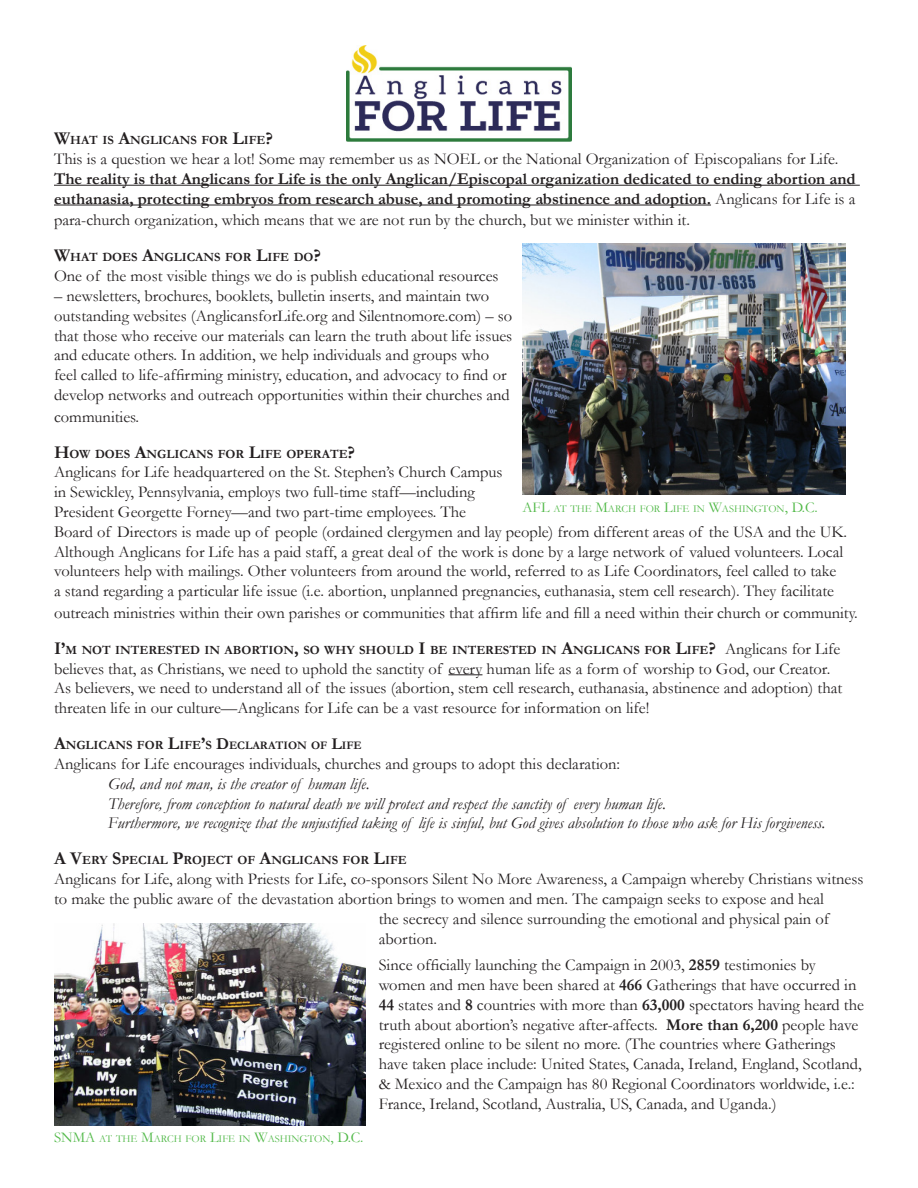
<style>
.page{position:relative;width:918px;height:1188px;background:#fff}
.page>*{position:absolute;margin:0;border:0;box-sizing:border-box;transform-origin:0 0}
.t1{font:16.5px/19.8px "Garamond";color:#231f20}
.t2{font:700 16.5px/19.8px "Garamond";color:#231f20}
.t3{font:italic 16.5px "Garamond";color:#231f20}
.t4{font:700 12.6px "Garamond";color:#231f20}
.t5{font:10.5px "Garamond";color:#51b948}
.s1{font-size:18px}
.s2{font-weight:400}
.s3{font-weight:400;font-size:16.5px}
.s4{font-size:16.5px}
.s5{font-size:11.55px}
.s6{font-weight:700}
.s7{font-size:15px}
</style>
<div class="page">
<hr style="left:54px;top:185px;width:806px;height:1px;background:#231f20">
<hr style="left:54px;top:205px;width:657px;height:1px;background:#231f20">
<hr style="left:448px;top:674px;width:34px;height:1px;background:#231f20">
<img style="left:54px;top:923px;width:311px;height:202px">
<img style="left:522px;top:243px;width:323px;height:252px">
<img style="left:346px;top:45px;width:226px;height:96px">
<p class="t4" style="left:54px;top:132px;width:220px"><span class="s1">W</span>HAT IS <span class="s1">A</span>NGLICANS FOR <span class="s1">L</span>IFE<span class="s1">?</span></p>
<p class="t2" style="left:54px;top:149px;width:803px"><span class="s2">This is a question we hear a lot! Some may remember us as NOEL or the National Organization of Episcopalians for Life.<br></span>The reality is that Anglicans for Life is the only Anglican/Episcopal organization dedicated to ending abortion and euthanasia, protecting embryos from research abuse, and promoting abstinence and adoption. <span class="s2">Anglicans for Life is a</span></p>
<p class="t1" style="left:54px;top:210px;width:638px">para-church organization, which means that we are not run by the church, but we minister within it.</p>
<p class="t4" style="left:54px;top:249px;width:269px"><span class="s1">W</span>HAT DOES <span class="s1">A</span>NGLICANS FOR <span class="s1">L</span>IFE DO<span class="s1">?</span></p>
<p class="t1" style="left:54px;top:266px;width:446px">One of the most visible things we do is publish educational resources</p>
<p class="t1" style="left:54px;top:285px;width:460px">– newsletters, brochures, booklets, bulletin inserts, and maintain two outstanding websites (AnglicansforLife.org and Silentnomore.com) – so that those who receive our materials can learn the truth about life issues and educate others. In addition, we help individuals and groups who feel called to life-affirming ministry, education, and advocacy to find or develop networks and outreach opportunities within their churches and</p>
<p class="t1" style="left:54px;top:406px;width:87px">communities.</p>
<p class="t4" style="left:54px;top:445px;width:303px"><span class="s1">H</span>OW DOES <span class="s1">A</span>NGLICANS FOR <span class="s1">L</span>IFE OPERATE<span class="s1">?</span></p>
<p class="t1" style="left:54px;top:462px;width:795px">Anglicans for Life headquartered on the St. Stephen’s Church Campus<br>in Sewickley, Pennsylvania, employs two full-time staff—including<br>President Georgette Forney—and two part-time employees. The<br>Board of Directors is made up of people (ordained clergymen and lay people) from different areas of the USA and the UK.<br>Although Anglicans for Life has a paid staff, a great deal of the work is done by a large network of valued volunteers. Local volunteers help with mailings. Other volunteers from around the world, referred to as Life Coordinators, feel called to take<br>a stand regarding a particular life issue (i.e. abortion, unplanned pregnancies, euthanasia, stem cell research). They facilitate</p>
<p class="t1" style="left:54px;top:602px;width:805px">outreach ministries within their own parishes or communities that affirm life and fill a need within their church or community.</p>
<p class="t4" style="left:54px;top:641px;width:788px"><span class="s1">I’</span>M NOT INTERESTED IN ABORTION<span class="s1">,</span> SO WHY SHOULD <span class="s1">I</span> BE INTERESTED IN <span class="s1">A</span>NGLICANS FOR <span class="s1">L</span>IFE<span class="s1">?</span> <span class="s3">Anglicans for Life</span></p>
<p class="t1" style="left:54px;top:658px;width:790px">believes that, as Christians, we need to uphold the sanctity of every human life as a form of worship to God, our Creator.<br>As believers, we need to understand all of the issues (abortion, stem cell research, euthanasia, abstinence and adoption) that threaten life in our culture—Anglicans for Life can be a vast resource for information on life!</p>
<p class="t4" style="left:54px;top:737px;width:309px"><span class="s1">A</span>NGLICANS FOR <span class="s1">L</span>IFE<span class="s1">’</span>S <span class="s4">D</span><span class="s5">ECLARATION OF</span> <span class="s4">L</span><span class="s5">IFE</span></p>
<p class="t1" style="left:54px;top:753px;width:568px">Anglicans for Life encourages individuals, churches and groups to adopt this declaration:</p>
<p class="t3" style="left:108px;top:772px;width:263px">God, and not man, is the creator of human life.</p>
<p class="t3" style="left:108px;top:792px;width:560px">Therefore, from conception to natural death we will protect and respect the sanctity of every human life.</p>
<p class="t3" style="left:108px;top:812px;width:719px">Furthermore, we recognize that the unjustified taking of life is sinful, but God gives absolution to those who ask for His forgiveness.</p>
<p class="t4" style="left:54px;top:852px;width:354px"><span class="s1">A V</span>ERY <span class="s1">S</span>PECIAL <span class="s1">P</span>ROJECT OF <span class="s1">A</span>NGLICANS FOR <span class="s1">L</span>IFE</p>
<p class="t1" style="left:54px;top:869px;width:811px">Anglicans for Life, along with Priests for Life, co-sponsors Silent No More Awareness, a Campaign whereby Christians witness</p>
<p class="t1" style="left:54px;top:888px;width:771px">to make the public aware of the devastation abortion brings to women and men. The campaign seeks to expose and heal</p>
<p class="t1" style="left:379px;top:908px;width:452px">the secrecy and silence surrounding the emotional and physical pain of</p>
<p class="t1" style="left:379px;top:928px;width:60px">abortion.</p>
<p class="t1" style="left:379px;top:955px;width:487px">Since officially launching the Campaign in 2003, <span class="s6">2859</span> testimonies by women and men have been shared at <span class="s6">466</span> Gatherings that have occurred in <span class="s6">44</span> states and <span class="s6">8</span> countries with more than <span class="s6">63,000</span> spectators having heard the truth about abortion’s negative after-affects. <span class="s6">More than 6,200</span> people have registered online to be silent no more. (The countries where Gatherings have taken place include: United States, Canada, Ireland, England, Scotland, &amp; Mexico and the Campaign has 80 Regional Coordinators worldwide, i.e.:<br>France, Ireland, Scotland, Australia, US, Canada, and Uganda.)</p>
<p class="t5" style="left:522px;top:501px;width:297px"><span class="s7">AFL</span> AT THE <span class="s7">M</span>ARCH FOR <span class="s7">L</span>IFE IN <span class="s7">W</span>ASHINGTON<span class="s7">, D.C.</span></p>
<p class="t5" style="left:54px;top:1132px;width:311px"><span class="s7">SNMA</span> AT THE <span class="s7">M</span>ARCH FOR <span class="s7">L</span>IFE IN <span class="s7">W</span>ASHINGTON<span class="s7">, D.C.</span></p>
</div>
